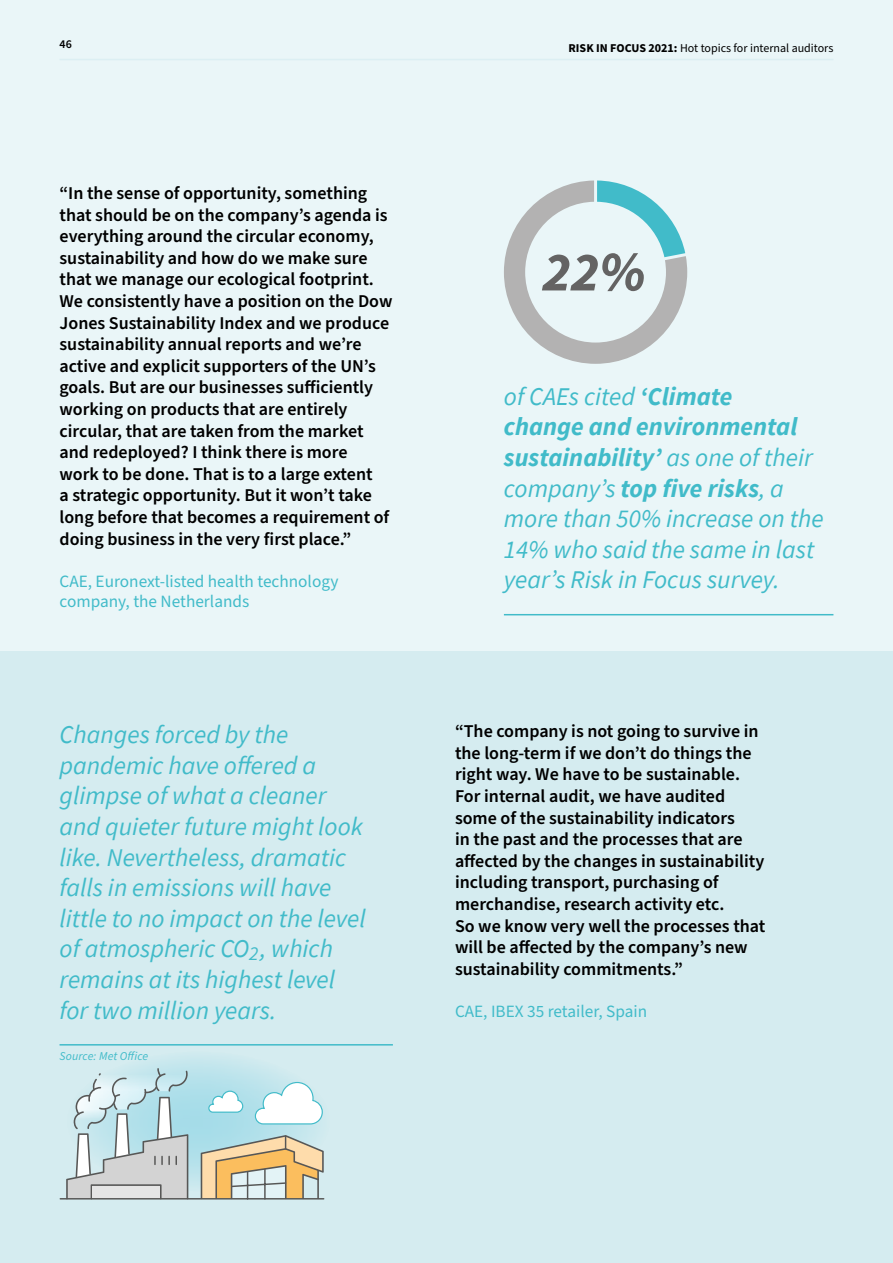
<style>
.page{position:relative;width:893px;height:1263px;background:#fff}
.page>*{position:absolute;margin:0;border:0;box-sizing:border-box;transform-origin:0 0}
.t1{font:italic 700 55.5px "Source Sans Pro";color:#646363}
.t2{font:italic 25.5px/30.6px "Source Sans Pro";color:#41bbc9}
.t3{font:600 18px/21.6px "Source Sans Pro";color:#000}
.t4{font:17.25px/20.7px "Source Sans Pro";color:#41bbc9}
.t5{font:12px "Source Sans Pro";color:#000}
.t6{font:italic 12px "Source Sans Pro";letter-spacing:.01em;color:#41bbc9}
.t7{font:600 12px "Source Sans Pro";color:#000}
.s1{font-weight:700}
</style>
<div class="page">
<div style="left:0;top:651px;width:893px;height:612px;background:#d5ecf0"></div>
<div style="left:0;top:0;width:893px;height:651px;background:#eaf6f8"></div>
<div style="left:66px;top:1051px;width:265px;height:140px;background:#cde9ee;border-radius:50%"></div>
<svg style="left:504px;top:180px;width:183px;height:184px"></svg>
<hr style="left:60px;top:59px;width:773px;height:1px;background:#dceff3">
<hr style="left:504px;top:614px;width:329px;height:1px;background:#41bbc9">
<hr style="left:60px;top:1044px;width:333px;height:1px;background:#41bbc9">
<svg style="left:59px;top:1067px;width:266px;height:133px"></svg>
<p class="t7" style="left:60px;top:36px;width:14px">46</p>
<p class="t5" style="left:568px;top:40px;width:266px"><span class="s1">RISK IN FOCUS 2021:</span> Hot topics for internal auditors</p>
<p class="t3" style="left:60px;top:183px;width:334px">“In the sense of opportunity, something that should be on the company’s agenda is everything around the circular economy, sustainability and how do we make sure that we manage our ecological footprint.<br>We consistently have a position on the Dow Jones Sustainability Index and we produce sustainability annual reports and we’re active and explicit supporters of the UN’s goals. But are our businesses sufficiently working on products that are entirely circular, that are taken from the market and redeployed? I think there is more<br>work to be done. That is to a large extent<br>a strategic opportunity. But it won’t take long before that becomes a requirement of doing business in the very first place.”</p>
<p class="t4" style="left:60px;top:571px;width:280px">CAE, Euronext-listed health technology company, the Netherlands</p>
<p class="t2" style="left:60px;top:719px;width:308px">Changes forced by the pandemic have offered a glimpse of what a cleaner and quieter future might look like. Nevertheless, dramatic falls in emissions will have little to no impact on the level of atmospheric CO<sub>2</sub>, which remains at its highest level for two million years.</p>
<p class="t6" style="left:60px;top:1048px;width:90px">Source: Met Office</p>
<h1 class="t1" style="left:543px;top:234px;width:105px">22%</h1>
<h2 class="t2" style="left:504px;top:381px;width:321px">of CAEs cited <span class="s1">‘Climate<br>change and environmental sustainability’</span> as one of their company’s <span class="s1">top five risks</span>, a more than 50% increase on the<br>14% who said the same in last year’s Risk in Focus survey.</h2>
<p class="t3" style="left:455px;top:721px;width:312px">“The company is not going to survive in the long-term if we don’t do things the right way. We have to be sustainable.<br>For internal audit, we have audited some of the sustainability indicators<br>in the past and the processes that are affected by the changes in sustainability including transport, purchasing of merchandise, research activity etc.<br>So we know very well the processes that will be affected by the company’s new sustainability commitments.”</p>
<p class="t4" style="left:455px;top:1001px;width:194px">CAE, IBEX 35 retailer, Spain</p>
</div>
